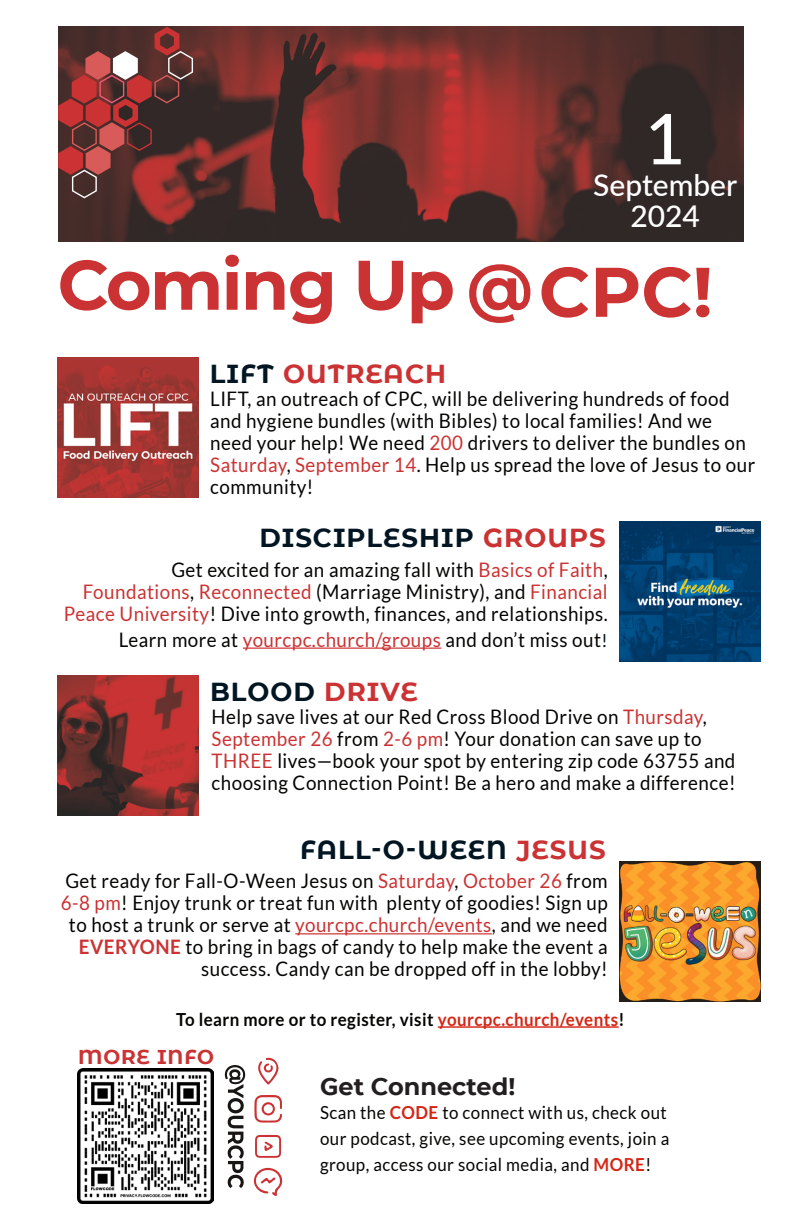
<style>
.page{position:relative;width:792px;height:1224px;background:#fff}
.page>*{position:absolute;margin:0;border:0;box-sizing:border-box;transform-origin:0 0}
.t1{font:700 70px "CMG Sans";letter-spacing:-.025em;color:#cb3233}
.t2{font:700 70px "CMG Sans";color:#c33}
.Month_N{font:500 70px "Lato";color:#fff}
.Year{font:500 30px "Lato";color:#fff}
.Big_Headline_Dark{font:700 26px "CMG Sans";letter-spacing:.04em;color:#011622}
.Big_Headline_Dark-2{font:700 26px "CMG Sans";letter-spacing:.04em;color:#cb3233}
.t3{font:700 24px "CMG Sans";color:#231f20}
.t4{font:20px/22px "Lato";letter-spacing:.025em;color:#040503;scale:.94 1}
.Big_Headline_Dark-3{font:700 20px "CMG Sans";letter-spacing:.04em;color:#cb3233}
.t5{font:18px/26px "Lato";letter-spacing:.025em;color:#040503;scale:.94 1}
.t6{font:700 18px "Lato";letter-spacing:.025em;color:#040503;scale:.94 1}
.s1{font-size:64px}
.s2{color:#011622}
.s3{color:#cb3233}
.s4{font-size:18px;color:#011622}
.s5{font-weight:700;color:#cb3233}
.s6{color:#d62515}
.s7{font-weight:700;color:#d62515}
</style>
<div class="page">
<img style="left:58px;top:26px;width:686px;height:216px">
<img style="left:78px;top:1068px;width:136px;height:136px">
<svg style="left:253px;top:1167px;width:30px;height:29px"></svg>
<svg style="left:254px;top:1095px;width:28px;height:28px"></svg>
<svg style="left:255px;top:1135px;width:26px;height:23px"></svg>
<svg style="left:258px;top:1057px;width:20px;height:28px"></svg>
<svg style="left:225px;top:1065px;width:20px;height:123px"></svg>
<hr style="left:438px;top:1026px;width:181px;height:2px;background:#d62515">
<hr style="left:295px;top:933px;width:197px;height:1px;background:#cb3233">
<svg style="left:58px;top:26px;width:136px;height:173px"></svg>
<hr style="left:243px;top:648px;width:198px;height:1px;background:#cb3233">
<img style="left:58px;top:357px;width:140px;height:140px">
<img style="left:620px;top:522px;width:140px;height:140px">
<img style="left:58px;top:676px;width:140px;height:139px">
<img style="left:620px;top:862px;width:140px;height:140px">
<p class="t1" style="left:58px;top:234px;width:477px">Coming Up <span class="s1">@</span></p>
<p class="Month_N" style="left:645px;top:88px;width:42px">1</p>
<p class="Year" style="left:593px;top:163px;width:145px">September</p>
<p class="Year" style="left:630px;top:194px;width:71px">2024</p>
<p class="t2" style="left:539px;top:241px;width:176px">CPC!</p>
<p class="Big_Headline_Dark-2" style="left:210px;top:355px;width:238px"><span class="s2">LIFT</span> OUTREACH</p>
<p class="t4" style="left:210px;top:388px;width:581px">LIFT, an outreach of CPC, will be delivering hundreds of food and hygiene bundles (with Bibles) to local families! And we need your help! We need <span class="s3">200</span> drivers to deliver the bundles on <span class="s3">Saturday</span>, <span class="s3">September 14</span>. Help us spread the love of Jesus to our community!</p>
<p class="Big_Headline_Dark" style="left:259px;top:519px;width:348px">DISCIPLESHIP <span class="s3">GROUPS</span></p>
<p class="t4" style="left:64px;top:558px;width:580px;text-align:right">Get excited for an amazing fall with <span class="s3">Basics of Faith</span>,<br><span class="s3">Foundations</span>, <span class="s3">Reconnected</span> (Marriage Ministry), and <span class="s3">Financial<br>Peace University</span>! Dive into growth, finances, and relationships.</p>
<p class="t4" style="left:119px;top:628px;width:522px">Learn more at <span class="s3">yourcpc.church/groups</span> and don’t miss out<span class="s4">!</span></p>
<p class="Big_Headline_Dark" style="left:210px;top:673px;width:209px">BLOOD <span class="s3">DRIVE</span></p>
<p class="t4" style="left:212px;top:705px;width:559px">Help save lives at our Red Cross Blood Drive on <span class="s3">Thursday</span>, <span class="s3">September 26</span> from <span class="s3">2-6 pm</span>! Your donation can save up to <span class="s3">THREE</span> lives—book your spot by entering zip code 63755 and choosing Connection Point! Be a hero and make a difference!</p>
<p class="Big_Headline_Dark" style="left:300px;top:831px;width:307px">FALL-O-WEEN <span class="s3">JESUS</span></p>
<p class="t4" style="left:61px;top:870px;width:583px;text-align:right">Get ready for Fall-O-Ween Jesus on <span class="s3">Saturday</span>, <span class="s3">October 26</span> from <span class="s3">6-8 pm</span>! Enjoy trunk or treat fun with plenty of goodies! Sign up to host a trunk or serve at <span class="s3">yourcpc.church/events</span>, and we need <span class="s5">EVERYONE</span> to bring in bags of candy to help make the event a success. Candy can be dropped off in the lobby!</p>
<p class="t6" style="left:176px;top:1009px;width:479px">To learn more or to register, visit <span class="s6">yourcpc.church/events</span>!</p>
<p class="Big_Headline_Dark-3" style="left:78px;top:1043px;width:137px">MORE INFO</p>
<p class="t3" style="left:320px;top:1069px;width:197px">Get Connected!</p>
<p class="t5" style="left:320px;top:1099px;width:373px">Scan the <span class="s7">CODE</span> to connect with us, check out our podcast, give, see upcoming events, join a group, access our social media, and <span class="s7">MORE</span>!</p>
</div>
